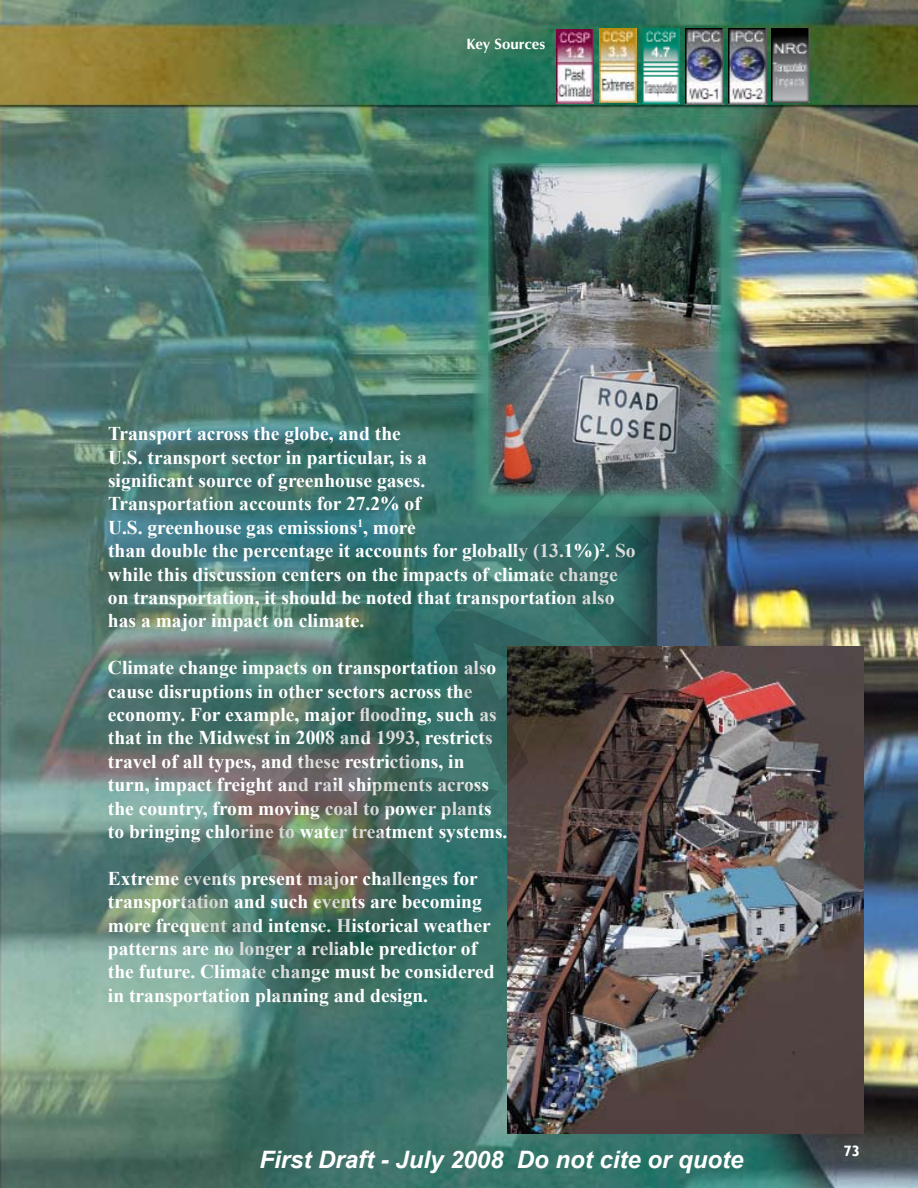
<style>
.page{position:relative;width:918px;height:1188px;background:#fff}
.page>*{position:absolute;margin:0;border:0;box-sizing:border-box;transform-origin:0 0}
.t1{font:italic 700 24px "Arial";color:#fff}
.t2{font:700 19.5px/23.4px "Times New Roman";color:#fff}
.t3{font:700 15px "Optima";color:#fff}
.t4{font:700 15px "Gill Sans";color:#fff}
</style>
<div class="page">
<img style="left:0;top:0;width:918px;height:1188px">
<img style="left:472px;top:144px;width:269px;height:226px">
<img style="left:488px;top:163px;width:233px;height:207px">
<img style="left:508px;top:646px;width:356px;height:488px">
<img style="left:772px;top:28px;width:37px;height:75px">
<img style="left:643px;top:28px;width:37px;height:75px">
<img style="left:686px;top:28px;width:37px;height:76px">
<img style="left:729px;top:28px;width:37px;height:76px">
<img style="left:599px;top:28px;width:38px;height:75px">
<img style="left:556px;top:29px;width:38px;height:75px">
<img style="left:171px;top:370px;width:601px;height:636px">
<p class="t3" style="left:466px;top:35px;width:80px">Key Sources</p>
<p class="t2" style="left:108px;top:422px;width:529px">Transport across the globe, and the<br>U.S. transport sector in particular, is a<br>significant source of greenhouse gases.<br>Transportation accounts for 27.2% of<br>U.S. greenhouse gas emissions<sup>1</sup>, more<br>than double the percentage it accounts for globally (13.1%)<sup>2</sup>. So while this discussion centers on the impacts of climate change on transportation, it should be noted that transportation also has a major impact on climate.</p>
<p class="t2" style="left:108px;top:656px;width:401px">Climate change impacts on transportation also cause disruptions in other sectors across the economy. For example, major flooding, such as that in the Midwest in 2008 and 1993, restricts travel of all types, and these restrictions, in turn, impact freight and rail shipments across the country, from moving coal to power plants to bringing chlorine to water treatment systems.</p>
<p class="t2" style="left:108px;top:866px;width:388px">Extreme events present major challenges for transportation and such events are becoming more frequent and intense. Historical weather patterns are no longer a reliable predictor of the future. Climate change must be considered in transportation planning and design.</p>
<p class="t1" style="left:259px;top:1144px;width:486px">First Draft - July 2008 Do not cite or quote</p>
<p class="t4" style="left:843px;top:1142px;width:18px">73</p>
</div>
